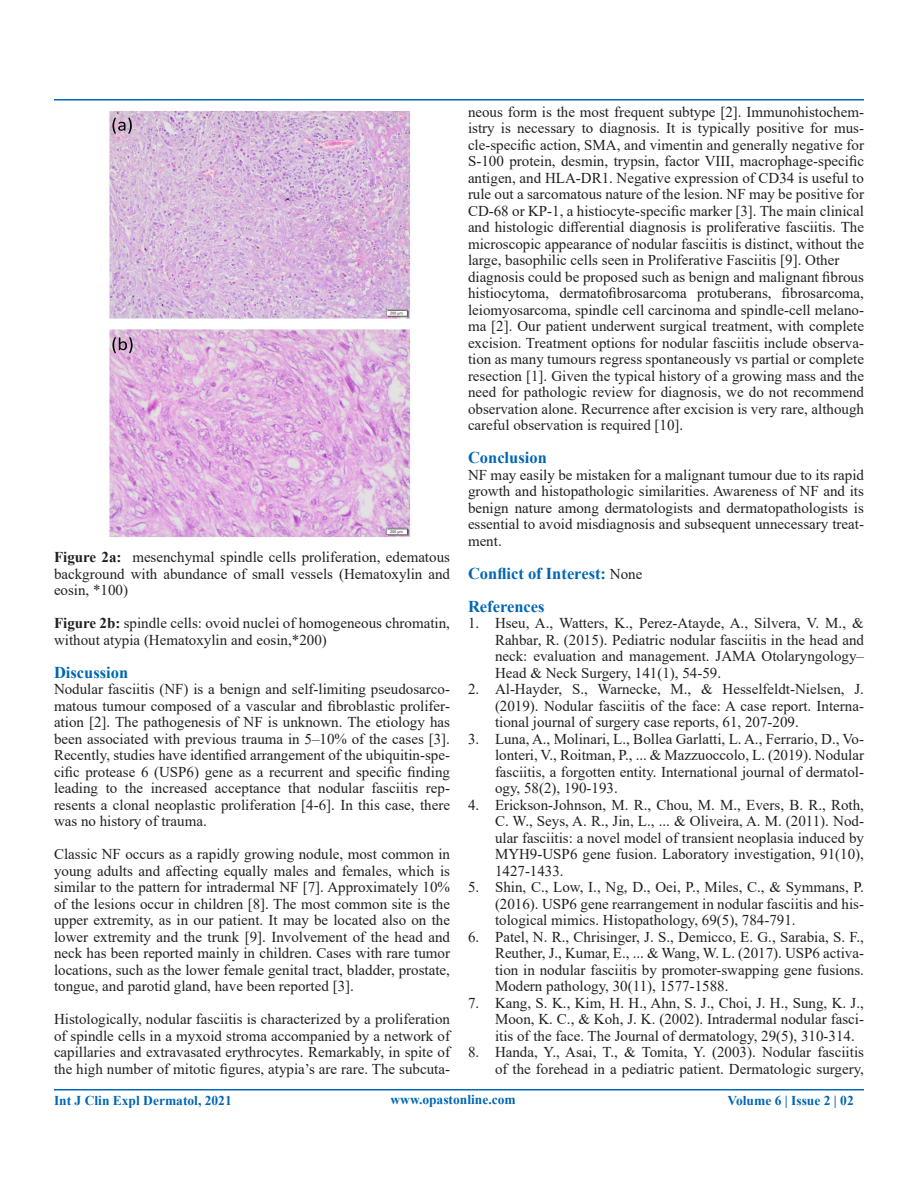
<style>
.page{position:relative;width:918px;height:1188px;background:#fff}
.page>*{position:absolute;margin:0;border:0;box-sizing:border-box;transform-origin:0 0}
.t1{font:700 16.5px "Times New Roman";color:#0166b3}
.t2{font:15px/16.5px "Times New Roman";color:#231f20;text-align:justify}
.t3{font:700 13.5px "Times New Roman";color:#0166b3}
.s1{font-weight:700}
.s2{font-weight:400;font-size:15px;color:#231f20}
</style>
<div class="page">
<hr style="left:54px;top:99px;width:810px;height:1px;background:#0166b3">
<hr style="left:54px;top:1089px;width:810px;height:1px;background:#0166b3">
<img style="left:109px;top:111px;width:302px;height:426px">
<p class="t2" style="left:54px;top:548px;width:398px"><span class="s1">Figure 2a:</span> mesenchymal spindle cells proliferation, edematous background with abundance of small vessels (Hematoxylin and eosin, *100)</p>
<p class="t2" style="left:54px;top:614px;width:398px"><span class="s1">Figure 2b:</span> spindle cells: ovoid nuclei of homogeneous chromatin, without atypia (Hematoxylin and eosin,*200)</p>
<p class="t1" style="left:54px;top:660px;width:76px">Discussion</p>
<p class="t2" style="left:54px;top:680px;width:398px">Nodular fasciitis (NF) is a benign and self-limiting pseudosarco&shy;matous tumour composed of a vascular and fibroblastic prolifer&shy;ation [2]. The pathogenesis of NF is unknown. The etiology has been associated with previous trauma in 5–10% of the cases [3].<br>Recently, studies have identified arrangement of the ubiquitin-spe&shy;cific protease 6 (USP6) gene as a recurrent and specific finding leading to the increased acceptance that nodular fasciitis rep&shy;resents a clonal neoplastic proliferation [4-6]. In this case, there was no history of trauma.</p>
<p class="t2" style="left:54px;top:845px;width:398px">Classic NF occurs as a rapidly growing nodule, most common in young adults and affecting equally males and females, which is similar to the pattern for intradermal NF [7]. Approximately 10% of the lesions occur in children [8]. The most common site is the upper extremity, as in our patient. It may be located also on the lower extremity and the trunk [9]. Involvement of the head and neck has been reported mainly in children. Cases with rare tumor locations, such as the lower female genital tract, bladder, prostate, tongue, and parotid gland, have been reported [3].</p>
<p class="t2" style="left:54px;top:1010px;width:398px">Histologically, nodular fasciitis is characterized by a proliferation of spindle cells in a myxoid stroma accompanied by a network of capillaries and extravasated erythrocytes. Remarkably, in spite of the high number of mitotic figures, atypia’s are rare. The subcuta-</p>
<p class="t2" style="left:468px;top:103px;width:398px">neous form is the most frequent subtype [2]. Immunohistochem&shy;istry is necessary to diagnosis. It is typically positive for mus&shy;cle-specific action, SMA, and vimentin and generally negative for S-100 protein, desmin, trypsin, factor VIII, macrophage-specific antigen, and HLA-DR1. Negative expression of CD34 is useful to rule out a sarcomatous nature of the lesion. NF may be positive for CD-68 or KP-1, a histiocyte-specific marker [3]. The main clinical and histologic differential diagnosis is proliferative fasciitis. The microscopic appearance of nodular fasciitis is distinct, without the large, basophilic cells seen in Proliferative Fasciitis [9]. Other</p>
<p class="t2" style="left:468px;top:268px;width:398px">diagnosis could be proposed such as benign and malignant fibrous histiocytoma, dermatofibrosarcoma protuberans, fibrosarcoma, leiomyosarcoma, spindle cell carcinoma and spindle-cell melano&shy;ma [2]. Our patient underwent surgical treatment, with complete excision. Treatment options for nodular fasciitis include observa&shy;tion as many tumours regress spontaneously vs partial or complete resection [1]. Given the typical history of a growing mass and the need for pathologic review for diagnosis, we do not recommend observation alone. Recurrence after excision is very rare, although careful observation is required [10].</p>
<p class="t1" style="left:468px;top:446px;width:80px">Conclusion</p>
<p class="t2" style="left:468px;top:466px;width:398px">NF may easily be mistaken for a malignant tumour due to its rapid growth and histopathologic similarities. Awareness of NF and its benign nature among dermatologists and dermatopathologists is essential to avoid misdiagnosis and subsequent unnecessary treat&shy;ment.</p>
<p class="t1" style="left:468px;top:561px;width:176px">Conflict of Interest: <span class="s2">None</span></p>
<p class="t1" style="left:468px;top:594px;width:78px">References</p>
<p class="t2" style="left:495px;top:614px;width:371px;text-indent:-27px">1. Hseu, A., Watters, K., Perez-Atayde, A., Silvera, V. M., &amp; Rahbar, R. (2015). Pediatric nodular fasciitis in the head and neck: evaluation and management. JAMA Otolaryngology– Head &amp; Neck Surgery, 141(1), 54-59.</p>
<p class="t2" style="left:495px;top:680px;width:370px;text-indent:-27px">2. Al-Hayder, S., Warnecke, M., &amp; Hesselfeldt-Nielsen, J. (2019). Nodular fasciitis of the face: A case report. Interna&shy;tional journal of surgery case reports, 61, 207-209.</p>
<p class="t2" style="left:495px;top:730px;width:371px;text-indent:-27px">3. Luna, A., Molinari, L., Bollea Garlatti, L. A., Ferrario, D., Vo&shy;lonteri, V., Roitman, P., ... &amp; Mazzuoccolo, L. (2019). Nodular fasciitis, a forgotten entity. International journal of dermatol&shy;ogy, 58(2), 190-193.</p>
<p class="t2" style="left:495px;top:796px;width:371px;text-indent:-27px">4. Erickson-Johnson, M. R., Chou, M. M., Evers, B. R., Roth, C. W., Seys, A. R., Jin, L., ... &amp; Oliveira, A. M. (2011). Nod&shy;ular fasciitis: a novel model of transient neoplasia induced by MYH9-USP6 gene fusion. Laboratory investigation, 91(10), 1427-1433.</p>
<p class="t2" style="left:495px;top:878px;width:370px;text-indent:-27px">5. Shin, C., Low, I., Ng, D., Oei, P., Miles, C., &amp; Symmans, P. (2016). USP6 gene rearrangement in nodular fasciitis and his&shy;tological mimics. Histopathology, 69(5), 784-791.</p>
<p class="t2" style="left:495px;top:928px;width:370px;text-indent:-27px">6. Patel, N. R., Chrisinger, J. S., Demicco, E. G., Sarabia, S. F., Reuther, J., Kumar, E., ... &amp; Wang, W. L. (2017). USP6 activa&shy;tion in nodular fasciitis by promoter-swapping gene fusions.<br>Modern pathology, 30(11), 1577-1588.</p>
<p class="t2" style="left:495px;top:994px;width:370px;text-indent:-27px">7. Kang, S. K., Kim, H. H., Ahn, S. J., Choi, J. H., Sung, K. J., Moon, K. C., &amp; Koh, J. K. (2002). Intradermal nodular fasci&shy;itis of the face. The Journal of dermatology, 29(5), 310-314.</p>
<p class="t2" style="left:468px;top:1043px;width:398px;text-align:right">8. Handa, Y., Asai, T., &amp; Tomita, Y. (2003). Nodular fasciitis of the forehead in a pediatric patient. Dermatologic surgery,</p>
<p class="t3" style="left:54px;top:1090px;width:179px">Int J Clin Expl Dermatol, 2021</p>
<p class="t3" style="left:391px;top:1090px;width:127px">www.opastonline.com</p>
<p class="t3" style="left:728px;top:1091px;width:128px">Volume 6 | Issue 2 | 02</p>
</div>
